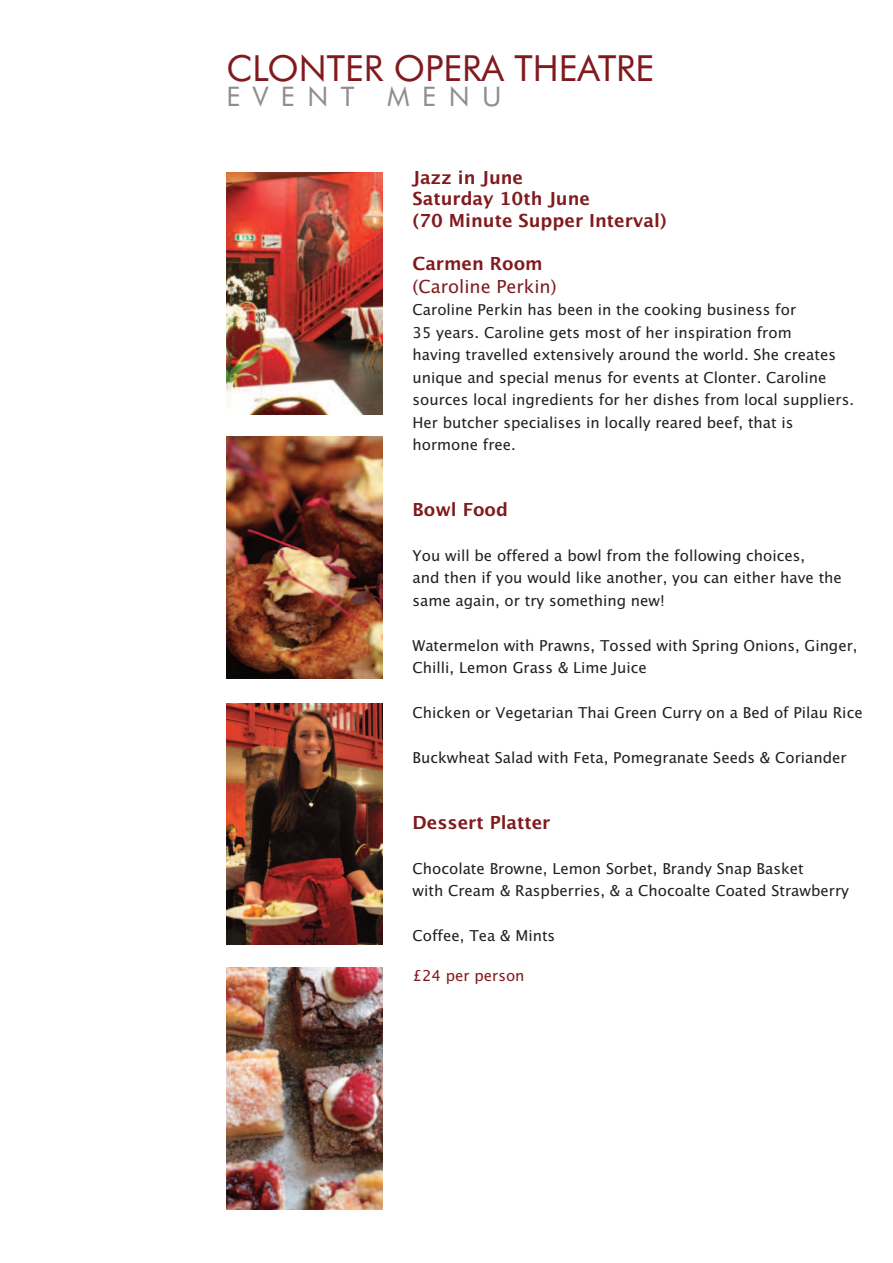
<style>
.page{position:relative;width:893px;height:1263px;background:#fff}
.page>*{position:absolute;margin:0;border:0;box-sizing:border-box;transform-origin:0 0}
.t1{font:36px "Futura BT";color:#811a1d}
.t2{font:27px "Futura BT";letter-spacing:.46em;color:#908e8d}
.t3{font:700 18px/21.6px "Lucida Grande";color:#811a1d}
.t4{font:18px "Lucida Grande";color:#811a1d}
.t5{font:15px/22.5px "Lucida Grande";color:#231f20}
.t6{font:15px "Lucida Grande";color:#811a1d}
</style>
<div class="page">
<img style="left:226px;top:967px;width:156px;height:242px">
<img style="left:226px;top:172px;width:156px;height:242px">
<img style="left:226px;top:703px;width:156px;height:242px">
<img style="left:226px;top:436px;width:156px;height:242px">
<h1 class="t1" style="left:226px;top:48px;width:429px">CLONTER OPERA THEATRE</h1>
<h2 class="t2" style="left:226px;top:81px;width:277px">EVENT MENU</h2>
<p class="t3" style="left:412px;top:167px;width:256px">Jazz in June<br>Saturday 10th June<br>(70 Minute Supper Interval)</p>
<p class="t3" style="left:412px;top:253px;width:132px">Carmen Room</p>
<p class="t4" style="left:412px;top:276px;width:146px">(Caroline Perkin)</p>
<p class="t5" style="left:412px;top:299px;width:443px">Caroline Perkin has been in the cooking business for<br>35 years. Caroline gets most of her inspiration from<br>having travelled extensively around the world. She creates unique and special menus for events at Clonter. Caroline sources local ingredients for her dishes from local suppliers.<br>Her butcher specialises in locally reared beef, that is hormone free.</p>
<p class="t3" style="left:412px;top:499px;width:97px">Bowl Food</p>
<p class="t5" style="left:412px;top:544px;width:431px">You will be offered a bowl from the following choices,<br>and then if you would like another, you can either have the same again, or try something new!</p>
<p class="t5" style="left:413px;top:634px;width:446px">Watermelon with Prawns, Tossed with Spring Onions, Ginger,<br>Chilli, Lemon Grass &amp; Lime Juice</p>
<p class="t5" style="left:413px;top:702px;width:452px">Chicken or Vegetarian Thai Green Curry on a Bed of Pilau Rice</p>
<p class="t5" style="left:413px;top:747px;width:436px">Buckwheat Salad with Feta, Pomegranate Seeds &amp; Coriander</p>
<p class="t3" style="left:412px;top:811px;width:139px">Dessert Platter</p>
<p class="t5" style="left:412px;top:857px;width:438px">Chocolate Browne, Lemon Sorbet, Brandy Snap Basket<br>with Cream &amp; Raspberries, &amp; a Chocoalte Coated Strawberry</p>
<p class="t5" style="left:413px;top:925px;width:144px">Coffee, Tea &amp; Mints</p>
<p class="t6" style="left:412px;top:967px;width:113px">£24 per person</p>
</div>
